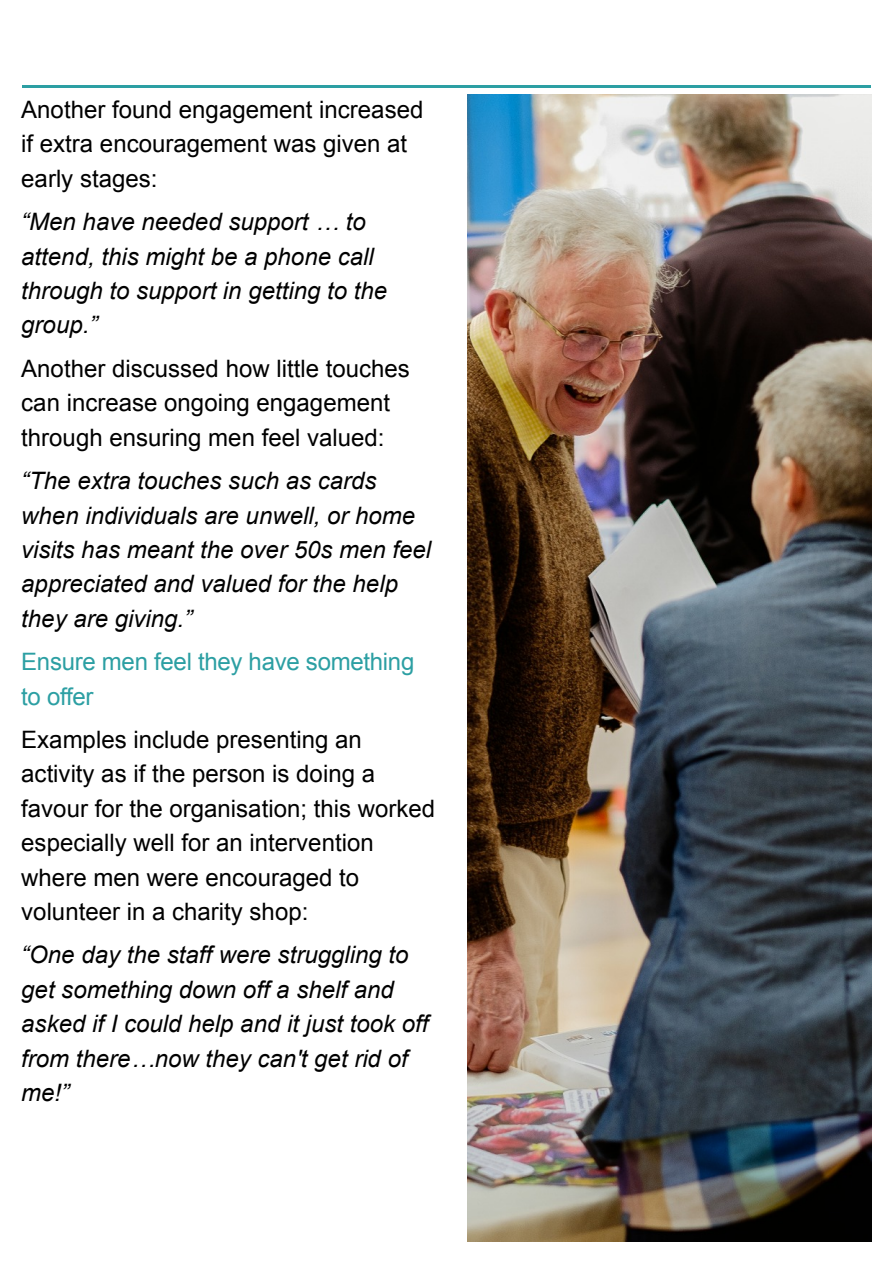
<style>
.page{position:relative;width:893px;height:1263px;background:#fff}
.page>*{position:absolute;margin:0;border:0;box-sizing:border-box;transform-origin:0 0}
.t1{font:italic 24px/34.3px "Arial";color:#000}
.t2{font:24px/34.3px "Arial";color:#000}
.t3{font:24px/34.3px "Arial";letter-spacing:-.01em;color:#2c9fa3}
</style>
<div class="page">
<hr style="left:22px;top:85px;width:849px;height:2px;background:#2c9fa3">
<img style="left:468px;top:94px;width:404px;height:1148px">
<p class="t2" style="left:21px;top:95px;width:404px">Another found engagement increased if extra encouragement was given at early stages:</p>
<p class="t1" style="left:21px;top:207px;width:367px">“Men have needed support … to attend, this might be a phone call through to support in getting to the group.”</p>
<p class="t2" style="left:21px;top:353px;width:390px">Another discussed how little touches can increase ongoing engagement through ensuring men feel valued:</p>
<p class="t1" style="left:21px;top:466px;width:411px">“The extra touches such as cards when individuals are unwell, or home visits has meant the over 50s men feel appreciated and valued for the help they are giving.”</p>
<p class="t3" style="left:21px;top:647px;width:395px">Ensure men feel they have something to offer</p>
<p class="t2" style="left:21px;top:724px;width:415px">Examples include presenting an activity as if the person is doing a favour for the organisation; this worked especially well for an intervention where men were encouraged to volunteer in a charity shop:</p>
<p class="t1" style="left:21px;top:940px;width:409px">“One day the staff were struggling to get something down off a shelf and asked if I could help and it just took off from there…now they can't get rid of me!”</p>
</div>
